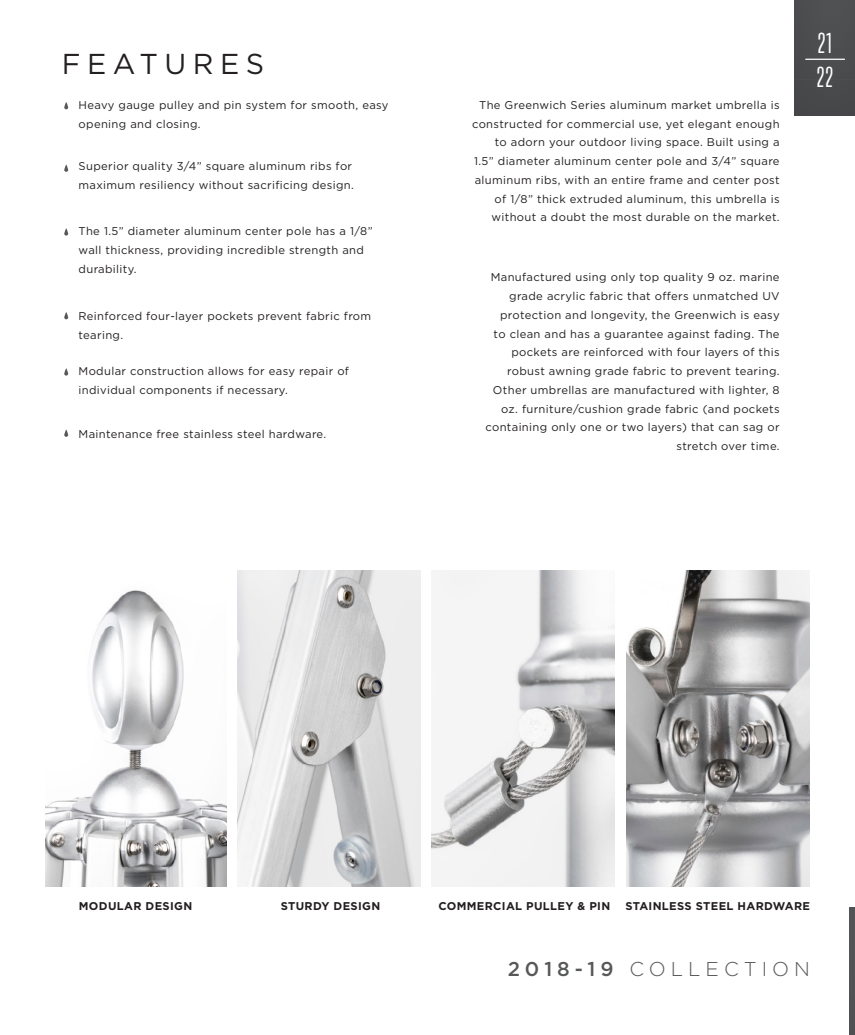
<style>
.page{position:relative;width:855px;height:1035px;background:#fff}
.page>*{position:absolute;margin:0;border:0;box-sizing:border-box;transform-origin:0 0}
.t1{font:28.75px "Gotham";letter-spacing:.225em;color:#231f20}
.t2{font:26.25px "Trump Gothic Pro";color:#fff}
.t3{font:300 20px "Gotham";letter-spacing:.25em;color:#57585a}
.t4{font:11.25px/18.8px "Gotham";letter-spacing:.03em;color:#231f20}
.t5{font:700 11.25px "Gotham";letter-spacing:.03em;color:#231f20}
.s1{font-weight:500}
</style>
<div class="page">
<img style="left:849px;top:907px;width:6px;height:128px">
<div style="left:795px;top:0;width:60px;height:116px;background:#4b4c4d"></div>
<img style="left:238px;top:570px;width:182px;height:317px">
<img style="left:431px;top:570px;width:184px;height:317px">
<img style="left:626px;top:571px;width:184px;height:316px">
<img style="left:45px;top:590px;width:182px;height:296px">
<svg style="left:64px;top:102px;width:4px;height:7px"></svg>
<svg style="left:64px;top:164px;width:4px;height:8px"></svg>
<svg style="left:64px;top:228px;width:4px;height:8px"></svg>
<svg style="left:64px;top:312px;width:4px;height:7px"></svg>
<svg style="left:64px;top:368px;width:4px;height:8px"></svg>
<svg style="left:64px;top:429px;width:4px;height:8px"></svg>
<hr style="left:805px;top:59px;width:40px;height:1px;background:#fff">
<p class="t1" style="left:62px;top:48px;width:204px">FEATURES</p>
<p class="t4" style="left:79px;top:95px;width:312px">Heavy gauge pulley and pin system for smooth, easy opening and closing.</p>
<p class="t4" style="left:79px;top:156px;width:277px">Superior quality 3/4” square aluminum ribs for maximum resiliency without sacrificing design.</p>
<p class="t4" style="left:79px;top:221px;width:296px">The 1.5” diameter aluminum center pole has a 1/8” wall thickness, providing incredible strength and durability.</p>
<p class="t4" style="left:79px;top:306px;width:294px">Reinforced four-layer pockets prevent fabric from tearing.</p>
<p class="t4" style="left:79px;top:361px;width:272px">Modular construction allows for easy repair of individual components if necessary.</p>
<p class="t4" style="left:79px;top:424px;width:249px">Maintenance free stainless steel hardware.</p>
<p class="t4" style="left:472px;top:95px;width:309px;text-align:right">The Greenwich Series aluminum market umbrella is constructed for commercial use, yet elegant enough to adorn your outdoor living space. Built using a<br>1.5” diameter aluminum center pole and 3/4” square aluminum ribs, with an entire frame and center post of 1/8” thick extruded aluminum, this umbrella is without a doubt the most durable on the market.</p>
<p class="t4" style="left:485px;top:268px;width:296px;text-align:right">Manufactured using only top quality 9 oz. marine grade acrylic fabric that offers unmatched UV protection and longevity, the Greenwich is easy to clean and has a guarantee against fading. The pockets are reinforced with four layers of this robust awning grade fabric to prevent tearing.<br>Other umbrellas are manufactured with lighter, 8 oz. furniture/cushion grade fabric (and pockets containing only one or two layers) that can sag or stretch over time.</p>
<p class="t2" style="left:818px;top:28px;width:16px">21</p>
<p class="t2" style="left:817px;top:62px;width:18px">22</p>
<p class="t5" style="left:79px;top:899px;width:115px">MODULAR DESIGN</p>
<p class="t5" style="left:281px;top:899px;width:101px">STURDY DESIGN</p>
<p class="t5" style="left:438px;top:899px;width:173px">COMMERCIAL PULLEY &amp; PIN</p>
<p class="t5" style="left:625px;top:899px;width:186px">STAINLESS STEEL HARDWARE</p>
<h3 class="t3" style="left:508px;top:958px;width:304px"><span class="s1">2018-19</span> COLLECTION</h3>
</div>
